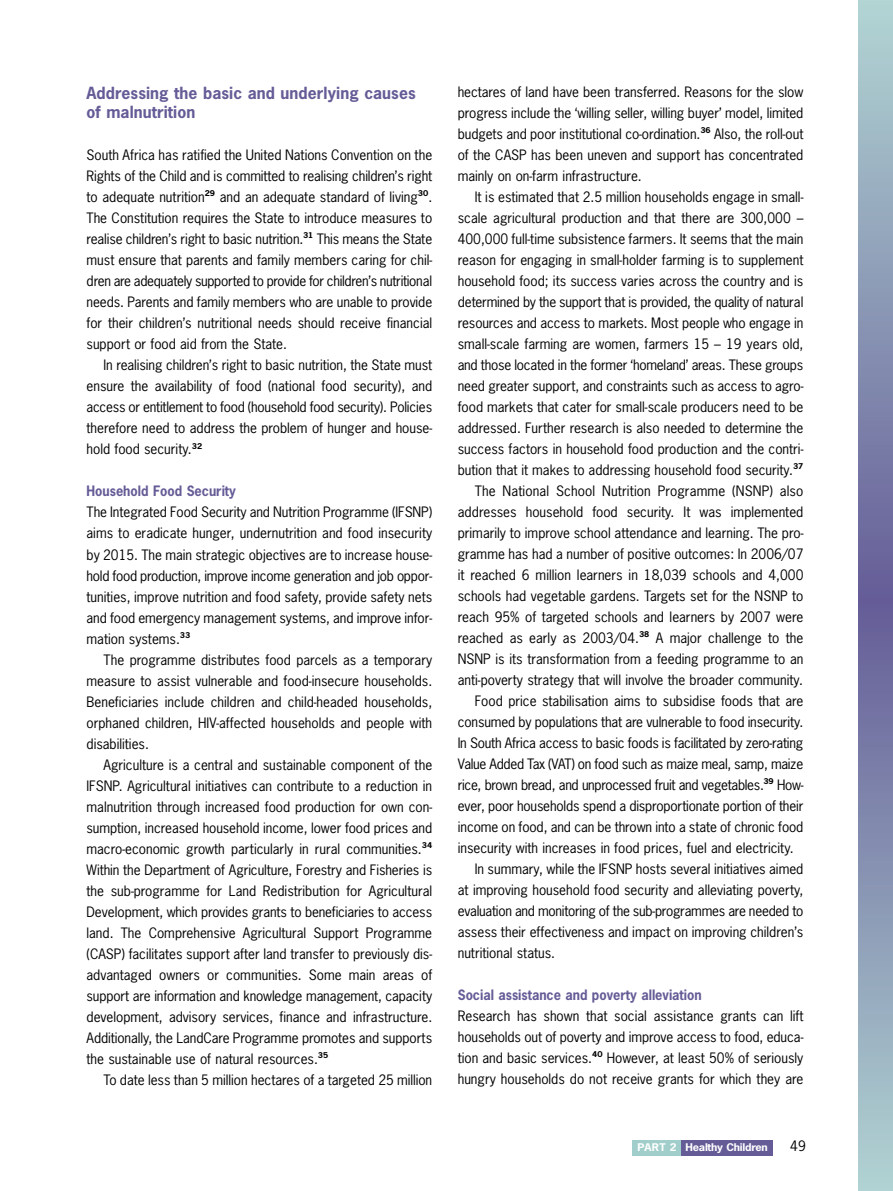
<style>
.page{position:relative;width:893px;height:1191px;background:#fff}
.page>*{position:absolute;margin:0;border:0;box-sizing:border-box;transform-origin:0 0}
.t1{font:700 15.75px/19.5px "News Gothic";letter-spacing:.005em;color:#655c97}
.t2{font:13.5px/21px "News Gothic";color:#000;text-align:justify}
.t3{font:13.5px "News Gothic";letter-spacing:-.02em;color:#000}
.t4{font:13.5px "News Gothic";letter-spacing:-.025em;color:#000}
.t5{font:700 13.5px "News Gothic";color:#655c97;scale:.95 1}
.t6{font:700 9.9px "News Gothic";letter-spacing:-.02em;color:#fff;scale:1.11 1}
</style>
<div class="page">
<svg style="left:859px;top:0;width:34px;height:1191px;background:#8b98b5"></svg>
<div style="left:659px;top:1140px;width:113px;height:15px;background:#655c97"></div>
<div style="left:632px;top:1140px;width:49px;height:15px;background:#a1ceca"></div>
<p class="t1" style="left:87px;top:84px;width:331px">Addressing the basic and underlying causes of malnutrition</p>
<p class="t2" style="left:87px;top:145px;width:347px">South Africa has ratified the United Nations Convention on the Rights of the Child and is committed to realising children’s right to adequate nutrition<sup>29</sup> and an adequate standard of living<sup>30</sup>.<br>The Constitution requires the State to introduce measures to realise children’s right to basic nutrition.<sup>31</sup> This means the State must ensure that parents and family members caring for chil&shy;dren are adequately supported to provide for children’s nutritional needs. Parents and family members who are unable to provide for their children’s nutritional needs should receive financial support or food aid from the State.</p>
<p class="t2" style="left:87px;top:355px;width:347px;text-indent:17px">In realising children’s right to basic nutrition, the State must ensure the availability of food (national food security), and access or entitlement to food (household food security). Policies therefore need to address the problem of hunger and house&shy;hold food security.<sup>32</sup></p>
<p class="t5" style="left:87px;top:484px;width:159px">Household Food Security</p>
<p class="t2" style="left:87px;top:502px;width:347px">The Integrated Food Security and Nutrition Programme (IFSNP) aims to eradicate hunger, undernutrition and food insecurity by 2015. The main strategic objectives are to increase house&shy;hold food production, improve income generation and job oppor&shy;tunities, improve nutrition and food safety, provide safety nets and food emergency management systems, and improve infor&shy;mation systems.<sup>33</sup></p>
<p class="t2" style="left:87px;top:649px;width:347px;text-indent:17px">The programme distributes food parcels as a temporary measure to assist vulnerable and food-insecure households.<br>Beneficiaries include children and child-headed households, orphaned children, HIV-affected households and people with disabilities.</p>
<p class="t2" style="left:86px;top:754px;width:347px;text-indent:17px">Agriculture is a central and sustainable component of the IFSNP. Agricultural initiatives can contribute to a reduction in malnutrition through increased food production for own con&shy;sumption, increased household income, lower food prices and macro-economic growth particularly in rural communities.<sup>34<br></sup>Within the Department of Agriculture, Forestry and Fisheries is the sub-programme for Land Redistribution for Agricultural Development, which provides grants to beneficiaries to access land. The Comprehensive Agricultural Support Programme (CASP) facilitates support after land transfer to previously dis&shy;advantaged owners or communities. Some main areas of support are information and knowledge management, capacity development, advisory services, finance and infrastructure.<br>Additionally, the LandCare Programme promotes and supports the sustainable use of natural resources.<sup>35</sup></p>
<p class="t2" style="left:104px;top:1069px;width:330px">To date less than 5 million hectares of a targeted 25 million</p>
<p class="t2" style="left:458px;top:82px;width:347px">hectares of land have been transferred. Reasons for the slow progress include the ‘willing seller, willing buyer’ model, limited budgets and poor institutional co-ordination.<sup>36</sup> Also, the roll-out of the CASP has been uneven and support has concentrated mainly on on-farm infrastructure.</p>
<p class="t2" style="left:475px;top:187px;width:330px">It is estimated that 2.5 million households engage in small-</p>
<p class="t2" style="left:458px;top:208px;width:347px">scale agricultural production and that there are 300,000 –</p>
<p class="t2" style="left:458px;top:229px;width:347px">400,000 full-time subsistence farmers. It seems that the main</p>
<p class="t2" style="left:458px;top:250px;width:347px">reason for engaging in small-holder farming is to supplement</p>
<p class="t2" style="left:458px;top:271px;width:347px">household food; its success varies across the country and is</p>
<p class="t3" style="left:458px;top:294px;width:347px">determined by the support that is provided, the quality of natural</p>
<p class="t2" style="left:458px;top:313px;width:347px">resources and access to markets. Most people who engage in</p>
<p class="t2" style="left:458px;top:334px;width:347px">small-scale farming are women, farmers 15 – 19 years old,</p>
<p class="t3" style="left:458px;top:357px;width:347px">and those located in the former ‘homeland’ areas. These groups</p>
<p class="t2" style="left:458px;top:376px;width:347px">need greater support, and constraints such as access to agro-</p>
<p class="t2" style="left:458px;top:397px;width:347px">food markets that cater for small-scale producers need to be</p>
<p class="t2" style="left:458px;top:418px;width:347px">addressed. Further research is also needed to determine the</p>
<p class="t2" style="left:458px;top:439px;width:347px">success factors in household food production and the contri-</p>
<p class="t2" style="left:458px;top:460px;width:347px">bution that it makes to addressing household food security.<sup>37</sup></p>
<p class="t2" style="left:475px;top:481px;width:330px">The National School Nutrition Programme (NSNP) also</p>
<p class="t2" style="left:458px;top:502px;width:347px">addresses household food security. It was implemented</p>
<p class="t2" style="left:458px;top:523px;width:347px">primarily to improve school attendance and learning. The pro-</p>
<p class="t2" style="left:458px;top:544px;width:347px">gramme has had a number of positive outcomes: In 2006/07</p>
<p class="t2" style="left:458px;top:565px;width:347px">it reached 6 million learners in 18,039 schools and 4,000</p>
<p class="t2" style="left:458px;top:586px;width:347px">schools had vegetable gardens. Targets set for the NSNP to</p>
<p class="t2" style="left:458px;top:607px;width:347px">reach 95% of targeted schools and learners by 2007 were</p>
<p class="t2" style="left:458px;top:628px;width:347px">reached as early as 2003/04.<sup>38</sup> A major challenge to the</p>
<p class="t2" style="left:458px;top:649px;width:347px">NSNP is its transformation from a feeding programme to an</p>
<p class="t2" style="left:458px;top:670px;width:347px">anti-poverty strategy that will involve the broader community.</p>
<p class="t2" style="left:475px;top:691px;width:330px">Food price stabilisation aims to subsidise foods that are</p>
<p class="t2" style="left:458px;top:712px;width:347px">consumed by populations that are vulnerable to food insecurity.</p>
<p class="t3" style="left:458px;top:735px;width:347px">In South Africa access to basic foods is facilitated by zero-rating</p>
<p class="t4" style="left:458px;top:756px;width:347px">Value Added Tax (VAT) on food such as maize meal, samp, maize</p>
<p class="t4" style="left:458px;top:777px;width:347px">rice, brown bread, and unprocessed fruit and vegetables.<sup>39</sup> How-</p>
<p class="t2" style="left:458px;top:796px;width:347px">ever, poor households spend a disproportionate portion of their</p>
<p class="t2" style="left:458px;top:817px;width:347px">income on food, and can be thrown into a state of chronic food</p>
<p class="t2" style="left:458px;top:838px;width:337px">insecurity with increases in food prices, fuel and electricity.</p>
<p class="t2" style="left:475px;top:859px;width:330px">In summary, while the IFSNP hosts several initiatives aimed</p>
<p class="t2" style="left:458px;top:880px;width:347px">at improving household food security and alleviating poverty,</p>
<p class="t3" style="left:458px;top:903px;width:347px">evaluation and monitoring of the sub-programmes are needed to</p>
<p class="t2" style="left:458px;top:922px;width:347px">assess their effectiveness and impact on improving children’s</p>
<p class="t2" style="left:458px;top:943px;width:99px">nutritional status.</p>
<p class="t5" style="left:458px;top:987px;width:258px">Social assistance and poverty alleviation</p>
<p class="t2" style="left:458px;top:1006px;width:347px">Research has shown that social assistance grants can lift households out of poverty and improve access to food, educa&shy;tion and basic services.<sup>40</sup> However, at least 50% of seriously hungry households do not receive grants for which they are</p>
<p class="t6" style="left:638px;top:1141px;width:119px">PART 2 Healthy Children</p>
<p class="t2" style="left:790px;top:1136px;width:17px">49</p>
</div>
